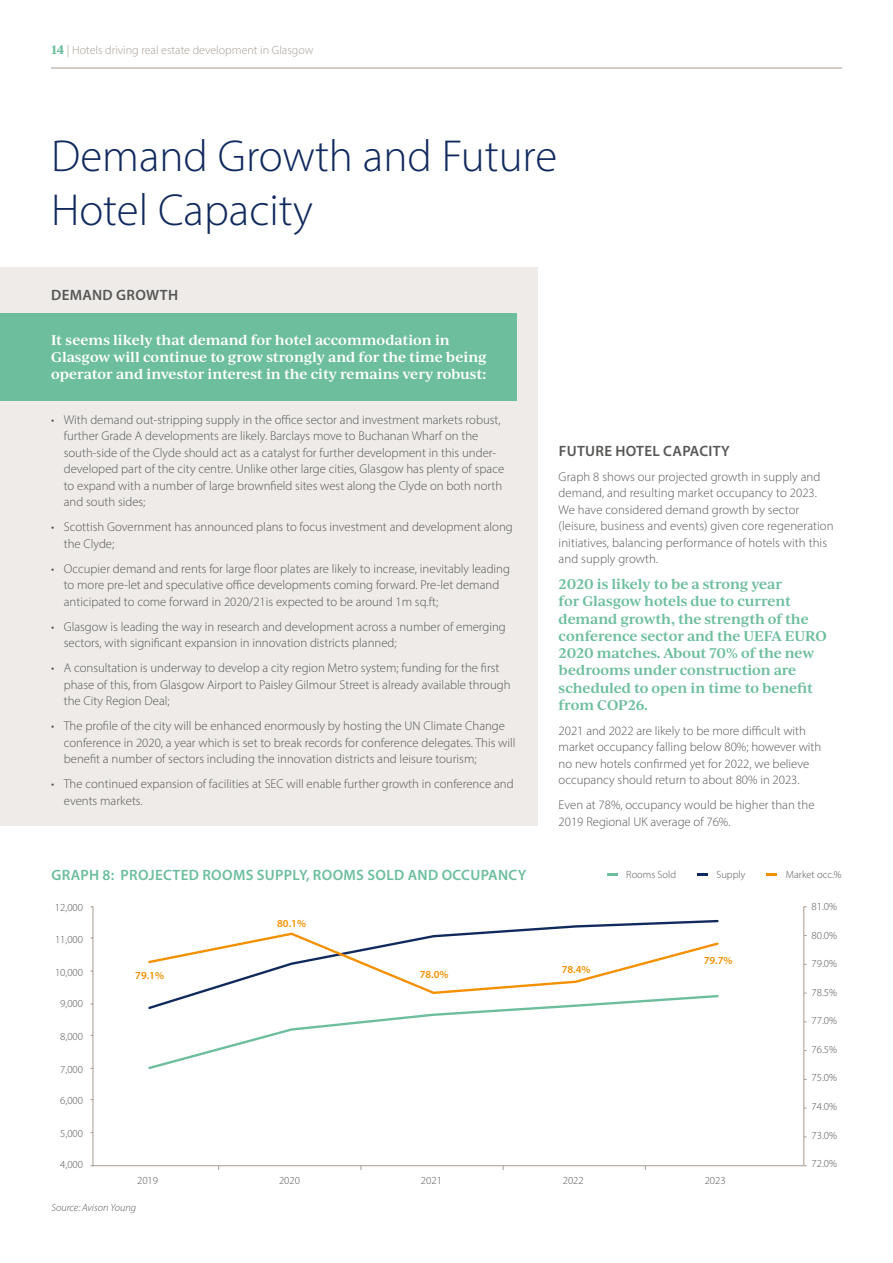
<style>
.page{position:relative;width:893px;height:1263px;background:#fff}
.page>*{position:absolute;margin:0;border:0;box-sizing:border-box;transform-origin:0 0}
.t1{font:300 45px/54px "Myriad Pro";color:#112a5d}
.t2{font:600 15px "Myriad Pro";letter-spacing:.02em;color:#6cbe9d}
.t3{font:600 15px "Myriad Pro";letter-spacing:.02em;color:#575756}
.t4{font:600 13.5px/17.2px "Ivy Journal";letter-spacing:-.01em;color:#6cbe9d}
.t5{font:600 13.5px/17.2px "Ivy Journal";letter-spacing:-.005em;color:#fff}
.t6{font:300 12.75px/16.5px "Myriad Pro";color:#575756}
.t7{font:300 12px "Myriad Pro";color:#a69c91}
.t8{font:300 10.8px "Myriad Pro";color:#575756}
.t9{font:600 10.8px "Myriad Pro";color:#f39000}
.t10{font:300 10.5px "Myriad Pro";color:#575756}
.t11{font:italic 300 10.5px "Myriad Pro";color:#575756}
.s1{font-family:"Ivy Journal";font-weight:700;color:#6cbe9d}
</style>
<div class="page">
<hr style="left:51px;top:68px;width:791px;height:1px;background:#a69c91">
<div style="left:0;top:267px;width:537px;height:559px;background:#eeebe8"></div>
<svg style="left:90px;top:906px;width:4px;height:260px"></svg>
<hr style="left:93px;top:1165px;width:711px;height:1px;background:#a69c91">
<svg style="left:493px;top:919px;width:226px;height:12px"></svg>
<svg style="left:148px;top:931px;width:571px;height:139px"></svg>
<svg style="left:803px;top:906px;width:4px;height:260px"></svg>
<svg style="left:697px;top:873px;width:11px;height:2px"></svg>
<svg style="left:767px;top:873px;width:10px;height:2px"></svg>
<svg style="left:607px;top:873px;width:11px;height:2px"></svg>
<div style="left:0;top:313px;width:516px;height:87px;background:#6cbe9d"></div>
<p class="t7" style="left:51px;top:43px;width:264px"><span class="s1">14</span> | Hotels driving real estate development in Glasgow</p>
<h1 class="t1" style="left:51px;top:128px;width:508px">Demand Growth and Future<br>Hotel Capacity</h1>
<p class="t3" style="left:51px;top:285px;width:129px">DEMAND GROWTH</p>
<p class="t5" style="left:51px;top:330px;width:437px">It seems likely that demand for hotel accommodation in<br>Glasgow will continue to grow strongly and for the time being operator and investor interest in the city remains very robust:</p>
<p class="t6" style="left:64px;top:411px;width:442px;text-indent:-13px">• With demand out-stripping supply in the office sector and investment markets robust, further Grade A developments are likely. Barclays move to Buchanan Wharf on the south-side of the Clyde should act as a catalyst for further development in this under&shy;developed part of the city centre. Unlike other large cities, Glasgow has plenty of space to expand with a number of large brownfield sites west along the Clyde on both north and south sides;</p>
<p class="t6" style="left:64px;top:518px;width:451px;text-indent:-13px">• Scottish Government has announced plans to focus investment and development along the Clyde;</p>
<p class="t6" style="left:64px;top:560px;width:448px;text-indent:-13px">• Occupier demand and rents for large floor plates are likely to increase, inevitably leading to more pre-let and speculative office developments coming forward. Pre-let demand anticipated to come forward in 2020/21is expected to be around 1m sq.ft;</p>
<p class="t6" style="left:64px;top:618px;width:444px;text-indent:-13px">• Glasgow is leading the way in research and development across a number of emerging sectors, with significant expansion in innovation districts planned;</p>
<p class="t6" style="left:64px;top:659px;width:448px;text-indent:-13px">• A consultation is underway to develop a city region Metro system; funding for the first phase of this, from Glasgow Airport to Paisley Gilmour Street is already available through the City Region Deal;</p>
<p class="t6" style="left:64px;top:717px;width:453px;text-indent:-13px">• The profile of the city will be enhanced enormously by hosting the UN Climate Change conference in 2020, a year which is set to break records for conference delegates. This will benefit a number of sectors including the innovation districts and leisure tourism;</p>
<p class="t6" style="left:64px;top:775px;width:451px;text-indent:-13px">• The continued expansion of facilities at SEC will enable further growth in conference and events markets.</p>
<p class="t3" style="left:559px;top:441px;width:173px">FUTURE HOTEL CAPACITY</p>
<p class="t6" style="left:559px;top:468px;width:276px">Graph 8 shows our projected growth in supply and demand, and resulting market occupancy to 2023.<br>We have considered demand growth by sector (leisure, business and events) given core regeneration initiatives, balancing performance of hotels with this and supply growth.</p>
<p class="t4" style="left:559px;top:575px;width:269px">2020 is likely to be a strong year<br>for Glasgow hotels due to current demand growth, the strength of the conference sector and the UEFA EURO<br>2020 matches. About 70% of the new bedrooms under construction are scheduled to open in time to benefit from COP26.</p>
<p class="t6" style="left:559px;top:722px;width:264px">2021 and 2022 are likely to be more difficult with market occupancy falling below 80%; however with no new hotels confirmed yet for 2022, we believe occupancy should return to about 80% in 2023.</p>
<p class="t6" style="left:559px;top:797px;width:257px">Even at 78%, occupancy would be higher than the<br>2019 Regional UK average of 76%.</p>
<p class="t2" style="left:52px;top:865px;width:476px">GRAPH 8: PROJECTED ROOMS SUPPLY, ROOMS SOLD AND OCCUPANCY</p>
<p class="t10" style="left:626px;top:868px;width:51px">Rooms Sold</p>
<p class="t10" style="left:716px;top:868px;width:30px">Supply</p>
<p class="t10" style="left:786px;top:868px;width:57px">Market occ.%</p>
<p class="t8" style="left:55px;top:901px;width:30px">12,000</p>
<p class="t8" style="left:55px;top:932px;width:30px">11,000</p>
<p class="t8" style="left:55px;top:965px;width:30px">10,000</p>
<p class="t8" style="left:60px;top:997px;width:24px">9,000</p>
<p class="t8" style="left:60px;top:1030px;width:24px">8,000</p>
<p class="t8" style="left:60px;top:1063px;width:24px">7,000</p>
<p class="t8" style="left:60px;top:1094px;width:24px">6,000</p>
<p class="t8" style="left:60px;top:1127px;width:24px">5,000</p>
<p class="t8" style="left:60px;top:1158px;width:24px">4,000</p>
<p class="t9" style="left:135px;top:969px;width:30px">79.1%</p>
<p class="t9" style="left:277px;top:916px;width:30px">80.1%</p>
<p class="t9" style="left:420px;top:968px;width:30px">78.0%</p>
<p class="t9" style="left:562px;top:962px;width:30px">78.4%</p>
<p class="t9" style="left:704px;top:953px;width:30px">79.7%</p>
<p class="t8" style="left:137px;top:1174px;width:23px">2019</p>
<p class="t8" style="left:279px;top:1174px;width:23px">2020</p>
<p class="t8" style="left:421px;top:1174px;width:23px">2021</p>
<p class="t8" style="left:563px;top:1174px;width:23px">2022</p>
<p class="t8" style="left:705px;top:1174px;width:23px">2023</p>
<p class="t11" style="left:51px;top:1201px;width:86px">Source: Avison Young</p>
<p class="t8" style="left:811px;top:900px;width:27px">81.0%</p>
<p class="t8" style="left:811px;top:928px;width:27px">80.0%</p>
<p class="t8" style="left:811px;top:957px;width:27px">79.0%</p>
<p class="t8" style="left:811px;top:985px;width:27px">78.5%</p>
<p class="t8" style="left:811px;top:1014px;width:27px">77.0%</p>
<p class="t8" style="left:811px;top:1043px;width:27px">76.5%</p>
<p class="t8" style="left:811px;top:1071px;width:27px">75.0%</p>
<p class="t8" style="left:811px;top:1100px;width:27px">74.0%</p>
<p class="t8" style="left:811px;top:1128px;width:27px">73.0%</p>
<p class="t8" style="left:811px;top:1157px;width:27px">72.0%</p>
</div>
